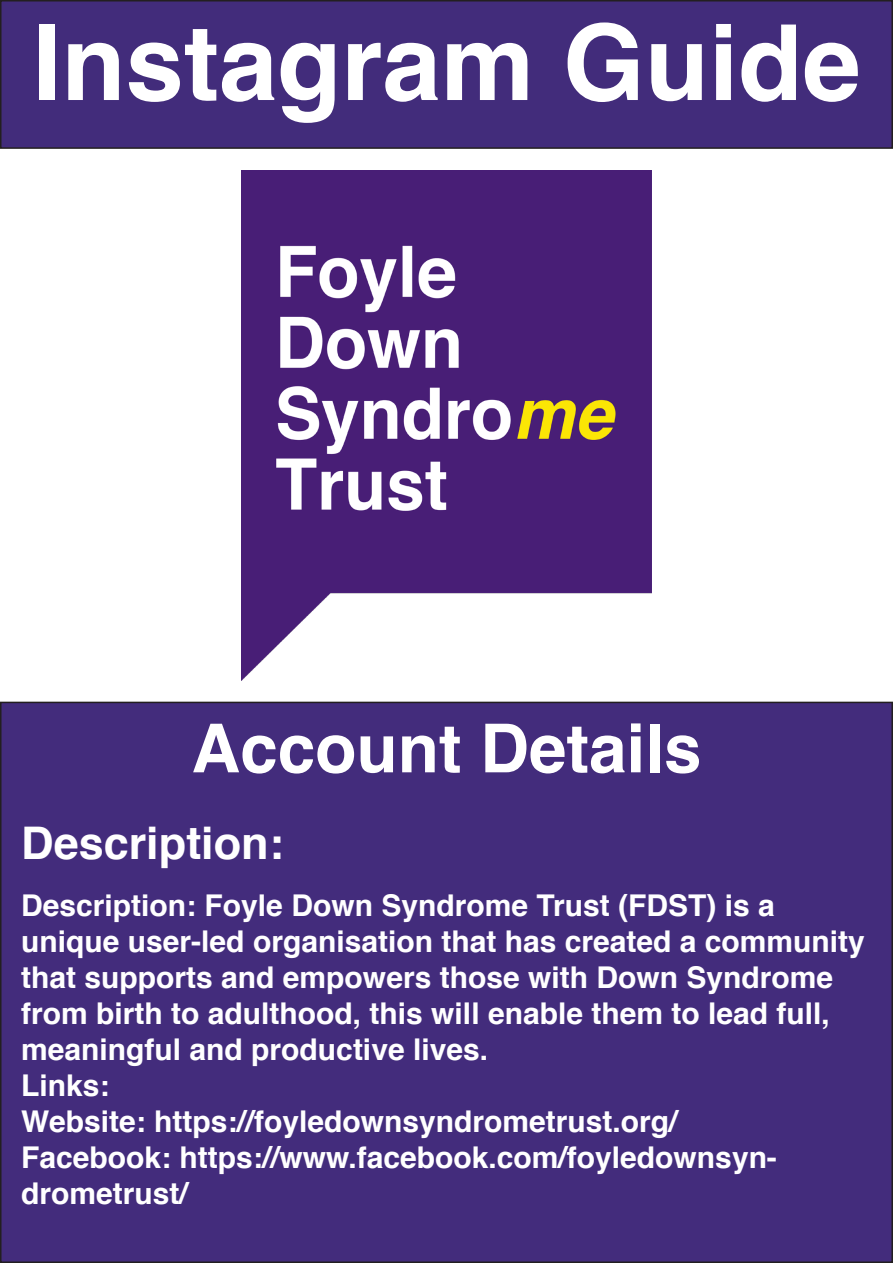
<style>
.page{position:relative;width:893px;height:1263px;background:#fff}
.page>*{position:absolute;margin:0;border:0;box-sizing:border-box;transform-origin:0 0}
.t1{font:700 105px "Helvetica";color:#fff}
.t2{font:700 67.5px "Helvetica";color:#fff}
.t3{font:700 45px "Helvetica";color:#fff}
.t4{font:700 30px/36px "Helvetica";color:#fff}
</style>
<div class="page">
<div style="left:1px;top:1px;width:891px;height:147px;background:#422c7b"></div>
<div style="left:0;top:0;width:893px;height:149px;border:2px solid #231f20"></div>
<div style="left:1px;top:702px;width:891px;height:560px;background:#432c7c"></div>
<img style="left:241px;top:170px;width:411px;height:510px">
<p class="t1" style="left:32px;top:-22px;width:830px">Instagram Guide</p>
<p class="t2" style="left:191px;top:694px;width:512px">Account Details</p>
<p class="t3" style="left:21px;top:806px;width:264px">Description:</p>
<p class="t4" style="left:21px;top:887px;width:845px">Description: Foyle Down Syndrome Trust (FDST) is a unique user-led organisation that has created a community that supports and empowers those with Down Syndrome from birth to adulthood, this will enable them to lead full, meaningful and productive lives.</p>
<p class="t4" style="left:21px;top:1067px;width:90px">Links:</p>
<p class="t4" style="left:21px;top:1103px;width:658px">Website: https://foyledownsyndrometrust.org/</p>
<p class="t4" style="left:21px;top:1139px;width:757px">Facebook: https://www.facebook.com/foyledownsyn&shy;drometrust/</p>
</div>
